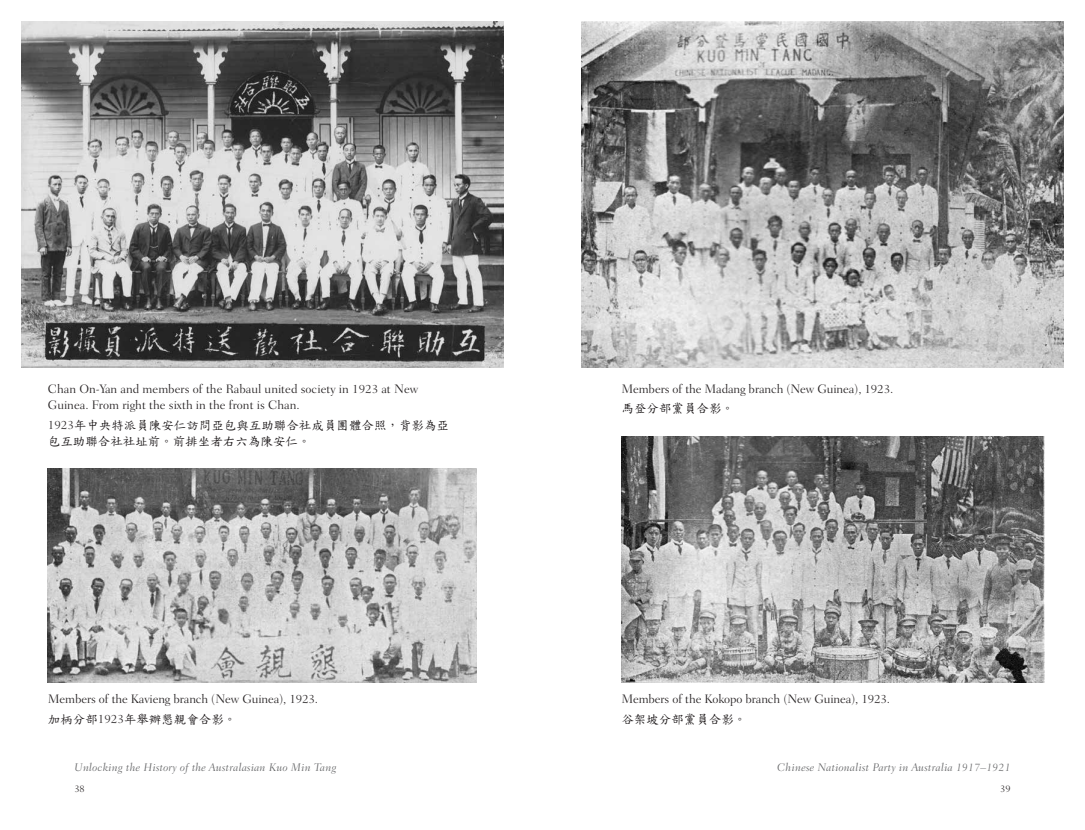
<style>
.page{position:relative;width:1085px;height:830px;background:#fff}
.page>*{position:absolute;margin:0;border:0;box-sizing:border-box;transform-origin:0 0}
.t1{font:300 12.5px/16.2px "Fairfield LH";letter-spacing:-.01em;color:#231f20}
.t2{font:12.5px/16.2px "DF Kai Shu SB Estd BF";color:#231f20}
.t3{font:italic 300 11.25px "Fairfield LH";letter-spacing:.02em;color:#5f6062}
.t4{font:300 10px "Fairfield LH";color:#231f20}
.s1{font-family:"Fairfield LH";font-weight:300}
</style>
<div class="page">
<img style="left:21px;top:21px;width:482px;height:346px">
<img style="left:48px;top:468px;width:429px;height:214px">
<img style="left:581px;top:21px;width:482px;height:346px">
<img style="left:621px;top:436px;width:422px;height:246px">
<p class="t1" style="left:48px;top:380px;width:372px">Chan On-Yan and members of the Rabaul united society in 1923 at New<br>Guinea. From right the sixth in the front is Chan.</p>
<p class="t2" style="left:48px;top:416px;width:402px"><span class="s1">1923</span>年中央特派員陳安仁訪問亞包與互助聯合社成員團體合照，背影為亞包互助聯合社社址前。前排坐者右六為陳安仁。</p>
<p class="t1" style="left:621px;top:380px;width:273px">Members of the Madang branch (New Guinea), 1923.</p>
<p class="t2" style="left:621px;top:400px;width:114px">馬登分部黨員合影。</p>
<p class="t1" style="left:48px;top:691px;width:272px">Members of the Kavieng branch (New Guinea), 1923.</p>
<p class="t2" style="left:48px;top:711px;width:190px">加柄分部<span class="s1">1923</span>年舉辦懇親會合影。</p>
<p class="t1" style="left:621px;top:691px;width:270px">Members of the Kokopo branch (New Guinea), 1923.</p>
<p class="t2" style="left:621px;top:711px;width:126px">谷架坡分部黨員合影。</p>
<p class="t3" style="left:74px;top:760px;width:263px">Unlocking the History of the Australasian Kuo Min Tang</p>
<p class="t4" style="left:74px;top:782px;width:12px">38</p>
<p class="t3" style="left:777px;top:760px;width:235px">Chinese Nationalist Party in Australia 1917–1921</p>
<p class="t4" style="left:999px;top:782px;width:12px">39</p>
</div>
